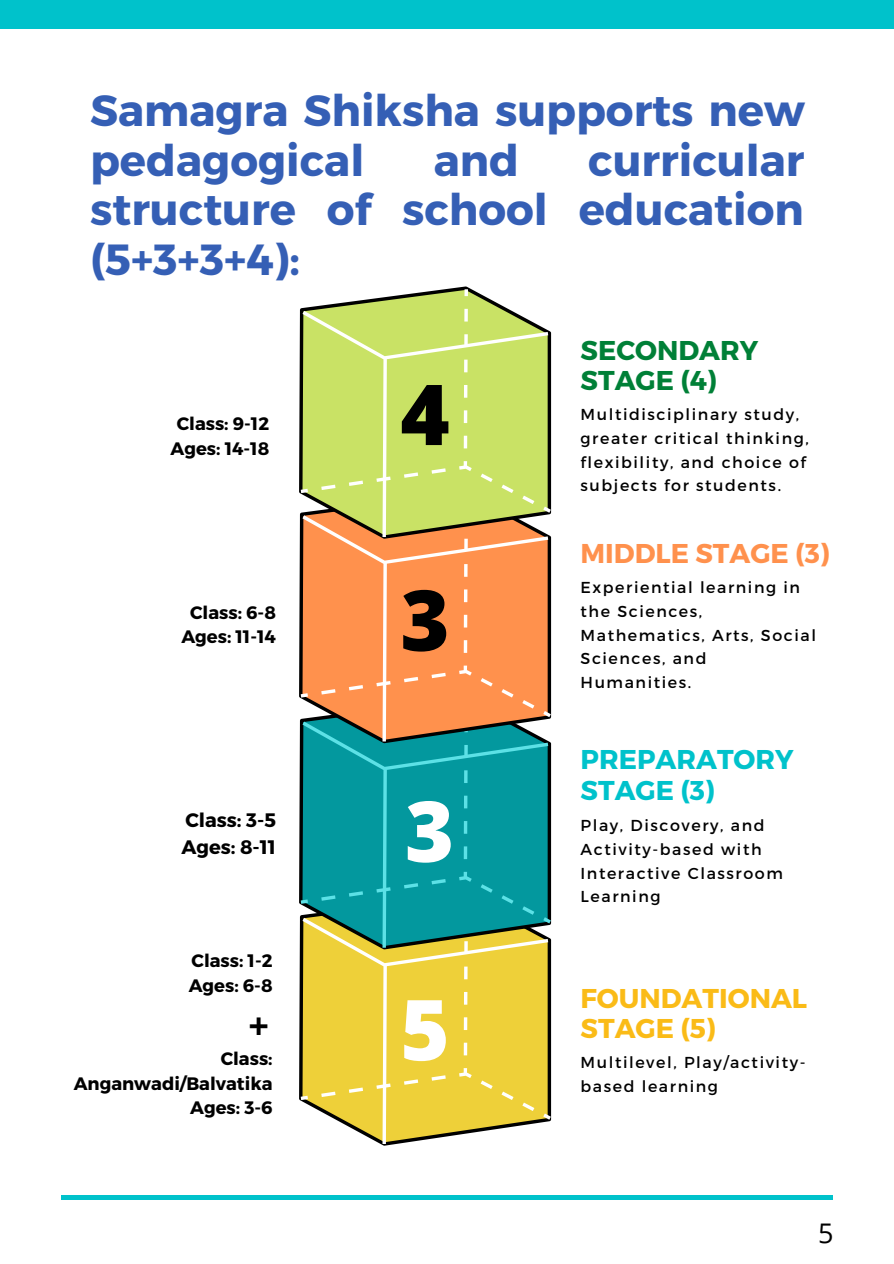
<style>
.page{position:relative;width:894px;height:1264px;background:#fff}
.page>*{position:absolute;margin:0;border:0;box-sizing:border-box;transform-origin:0 0}
.t1{font:800 84px "Open Sans";color:#000}
.t2{font:800 84px "Open Sans";color:#fff}
.t3{font:700 43.5px/49.5px "Montserrat";color:#355fb5}
.t4{font:700 36px "Open Sans";color:#000}
.t5{font:700 27.15px/30.5px "Montserrat";color:#fabb17}
.t6{font:700 27.15px/30.5px "Montserrat";color:#00c2cb}
.t7{font:700 27.15px/30.5px "Montserrat";color:#008037}
.t8{font:700 27.15px "Montserrat";color:#ff914d}
.t9{font:27px "Open Sans";color:#000}
.t10{font:700 19.5px/26.8px "Montserrat";color:#000}
.t11{font:700 18px/24.8px "Montserrat";color:#000;text-align:center}
.t12{font:15.9px/23.7px "Montserrat";letter-spacing:.1em;color:#000}
</style>
<div class="page">
<hr style="left:61px;top:1195px;width:772px;height:4px;background:#00c2cb">
<div style="left:0;top:0;width:893px;height:28px;background:#00c2cb"></div>
<svg style="left:300px;top:949px;width:250px;height:194px;background:#e6cc4a"></svg>
<svg style="left:300px;top:743px;width:250px;height:204px;background:#149896"></svg>
<svg style="left:300px;top:539px;width:250px;height:202px;background:#e89056"></svg>
<svg style="left:299px;top:286px;width:252px;height:253px"></svg>
<svg style="left:300px;top:289px;width:250px;height:248px;background:#c7d66f"></svg>
<h2 class="t3" style="left:90px;top:84px;width:716px">Samagra Shiksha supports new pedagogical</h2>
<h2 class="t3" style="left:90px;top:133px;width:715px;text-align:justify;text-indent:498px">curricular structure of school education (5+3+3+4):</h2>
<h2 class="t3" style="left:433px;top:133px;width:87px">and</h2>
<p class="t11" style="left:170px;top:410px;width:100px">Class: 9-12<br>Ages: 14-18</p>
<p class="t11" style="left:181px;top:599px;width:96px">Class: 6-8<br>Ages: 11-14</p>
<p class="t10" style="left:181px;top:806px;width:96px">Class: 3-5<br>Ages: 8-11</p>
<p class="t11" style="left:189px;top:947px;width:85px;text-align:left">Class: 1-2<br>Ages: 6-8</p>
<h3 class="t4" style="left:248px;top:1001px;width:22px">+</h3>
<p class="t11" style="left:74px;top:1045px;width:200px;text-align:right">Class:<br>Anganwadi/Balvatika<br>Ages: 3-6</p>
<h1 class="t1" style="left:400px;top:355px;width:51px">4</h1>
<h1 class="t1" style="left:400px;top:561px;width:51px">3</h1>
<h1 class="t2" style="left:405px;top:772px;width:51px">3</h1>
<h1 class="t2" style="left:400px;top:970px;width:51px">5</h1>
<h3 class="t7" style="left:580px;top:333px;width:179px">SECONDARY<br>STAGE (4)</h3>
<p class="t12" style="left:580px;top:402px;width:230px">Multidisciplinary study, greater critical thinking, flexibility, and choice of subjects for students.</p>
<h3 class="t8" style="left:580px;top:535px;width:250px">MIDDLE STAGE (3)</h3>
<p class="t12" style="left:580px;top:575px;width:237px">Experiential learning in the Sciences,<br>Mathematics, Arts, Social<br>Sciences, and<br>Humanities.</p>
<h3 class="t6" style="left:580px;top:743px;width:214px">PREPARATORY<br>STAGE (3)</h3>
<p class="t12" style="left:580px;top:812px;width:204px">Play, Discovery, and<br>Activity-based with<br>Interactive Classroom<br>Learning</p>
<h3 class="t5" style="left:580px;top:981px;width:228px">FOUNDATIONAL<br>STAGE (5)</h3>
<p class="t12" style="left:580px;top:1049px;width:226px">Multilevel, Play/activity&shy;based learning</p>
<h3 class="t9" style="left:817px;top:1213px;width:17px">5</h3>
</div>
